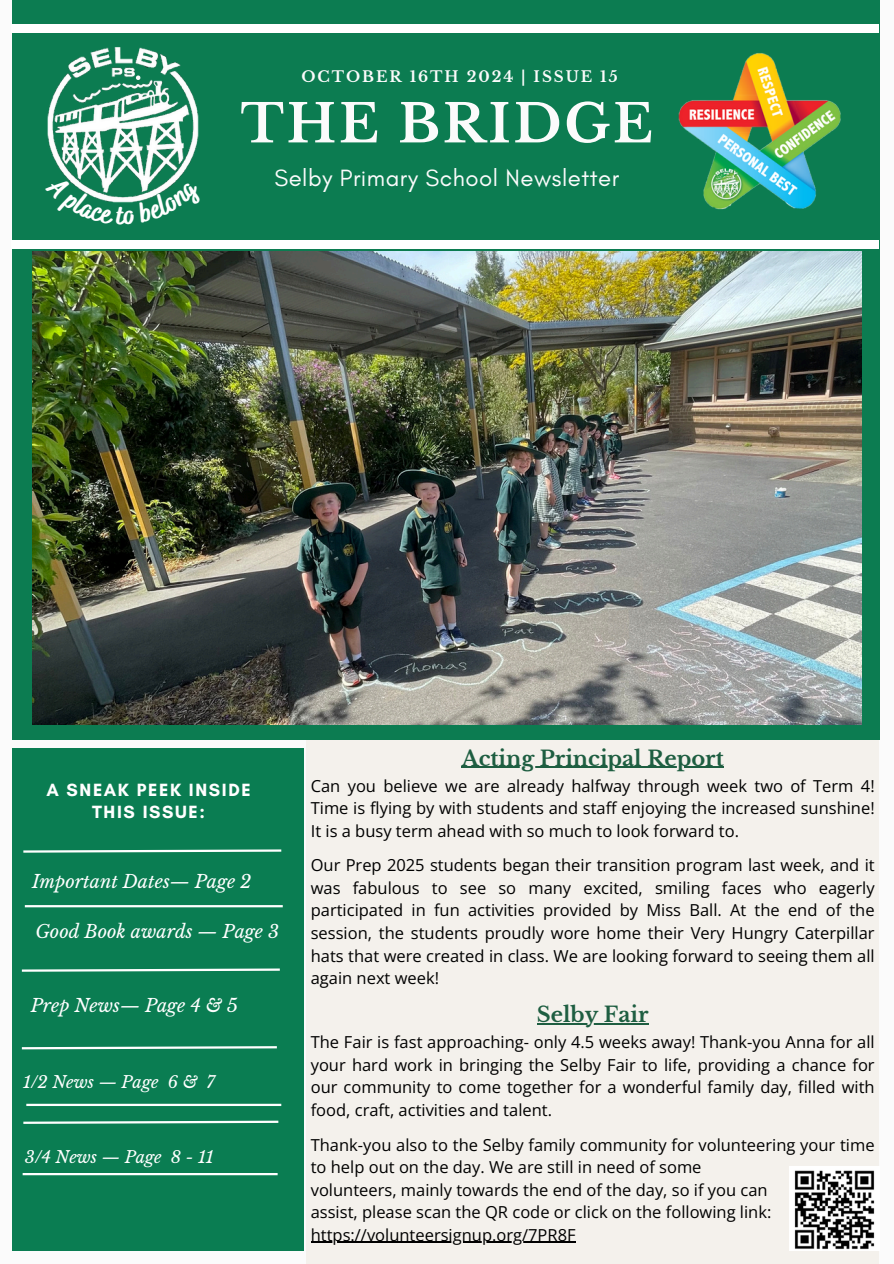
<style>
.page{position:relative;width:894px;height:1264px;background:#fff}
.page>*{position:absolute;margin:0;border:0;box-sizing:border-box;transform-origin:0 0}
.t1{font:700 52.5px "Libre Baskerville";letter-spacing:.05em;color:#fbfbfb}
.t2{font:24px "Glacial Indifference";letter-spacing:.02em;color:#fbfbfb}
.t3{font:700 21px "Libre Baskerville";color:#1e5e41}
.t4{font:italic 18px "Libre Baskerville";color:#fff}
.t5{font:700 18px/22.5px "Glacial Indifference";letter-spacing:.09em;color:#fff;text-align:center}
.t6{font:16.5px/22.5px "Open Sans";color:#000;text-align:justify}
.t7{font:italic 16.5px "Libre Baskerville";color:#fff}
.t8{font:700 15px "Libre Baskerville";letter-spacing:.13em;color:#fbfbfb}
</style>
<div class="page">
<div style="left:0;top:0;width:893px;height:1263px;background:#fbfbfb"></div>
<div style="left:306px;top:740px;width:572px;height:523px;background:#f4f1ec"></div>
<hr style="left:461px;top:766px;width:262px;height:2px;background:#1e5e41">
<hr style="left:537px;top:1023px;width:111px;height:1px;background:#1e5e41">
<hr style="left:311px;top:1241px;width:264px;height:1px;background:#000">
<div style="left:12px;top:0;width:866px;height:740px;background:#0c7c51"></div>
<div style="left:12px;top:748px;width:291px;height:502px;background:#0a7d52"></div>
<svg style="left:23px;top:849px;width:259px;height:4px"></svg>
<hr style="left:25px;top:905px;width:258px;height:2px;background:#fff">
<svg style="left:21px;top:968px;width:259px;height:4px"></svg>
<hr style="left:26px;top:1103px;width:255px;height:2px;background:#fff">
<img style="left:678px;top:53px;width:163px;height:157px">
<div style="left:12px;top:24px;width:866px;height:9px;background:#fff"></div>
<svg style="left:21px;top:1046px;width:256px;height:4px"></svg>
<hr style="left:23px;top:1172px;width:254px;height:3px;background:#fff">
<img style="left:47px;top:47px;width:152px;height:127px">
<div style="left:12px;top:240px;width:866px;height:8px;background:#fff"></div>
<svg style="left:23px;top:1120px;width:256px;height:4px"></svg>
<img style="left:32px;top:251px;width:829px;height:473px">
<svg style="left:136px;top:75px;width:4px;height:5px"></svg>
<img style="left:789px;top:1166px;width:89px;height:84px">
<svg style="left:63px;top:174px;width:119px;height:29px"></svg>
<h5 class="t8" style="left:301px;top:68px;width:318px">OCTOBER 16TH 2024 | ISSUE 15</h5>
<h5 class="t1" style="left:240px;top:91px;width:414px">THE BRIDGE</h5>
<h5 class="t2" style="left:274px;top:163px;width:346px">Selby Primary School Newsletter</h5>
<h5 class="t5" style="left:46px;top:778px;width:206px">A SNEAK PEEK INSIDE<br>THIS ISSUE:</h5>
<h5 class="t4" style="left:32px;top:870px;width:221px">Important Dates— Page 2</h5>
<p class="t4" style="left:35px;top:920px;width:245px">Good Book awards — Page 3</p>
<h5 class="t4" style="left:31px;top:994px;width:208px">Prep News— Page 4 &amp; 5</h5>
<p class="t7" style="left:23px;top:1072px;width:193px">1/2 News — Page 6 &amp; 7</p>
<h5 class="t7" style="left:25px;top:1146px;width:190px">3/4 News — Page 8 - 11</h5>
<p class="t3" style="left:461px;top:745px;width:263px">Acting Principal Report</p>
<p class="t6" style="left:311px;top:774px;width:565px">Can you believe we are already halfway through week two of Term 4!<br>Time is flying by with students and staff enjoying the increased sunshine!<br>It is a busy term ahead with so much to look forward to.</p>
<h1 class="t6" style="left:311px;top:853px;width:565px">Our Prep 2025 students began their transition program last week, and it was fabulous to see so many excited, smiling faces who eagerly participated in fun activities provided by Miss Ball. At the end of the session, the students proudly wore home their Very Hungry Caterpillar hats that were created in class. We are looking forward to seeing them all again next week!</h1>
<h3 class="t3" style="left:537px;top:1001px;width:113px">Selby Fair</h3>
<h3 class="t6" style="left:311px;top:1030px;width:565px">The Fair is fast approaching- only 4.5 weeks away! Thank-you Anna for all your hard work in bringing the Selby Fair to life, providing a chance for our community to come together for a wonderful family day, filled with food, craft, activities and talent.</h3>
<p class="t6" style="left:311px;top:1132px;width:565px;text-align:left">Thank-you also to the Selby family community for volunteering your time to help out on the day. We are still in need of some<br>volunteers, mainly towards the end of the day, so if you can<br>assist, please scan the QR code or click on the following link:</p>
<p class="t6" style="left:311px;top:1222px;width:266px">https://volunteersignup.org/7PR8F</p>
</div>
